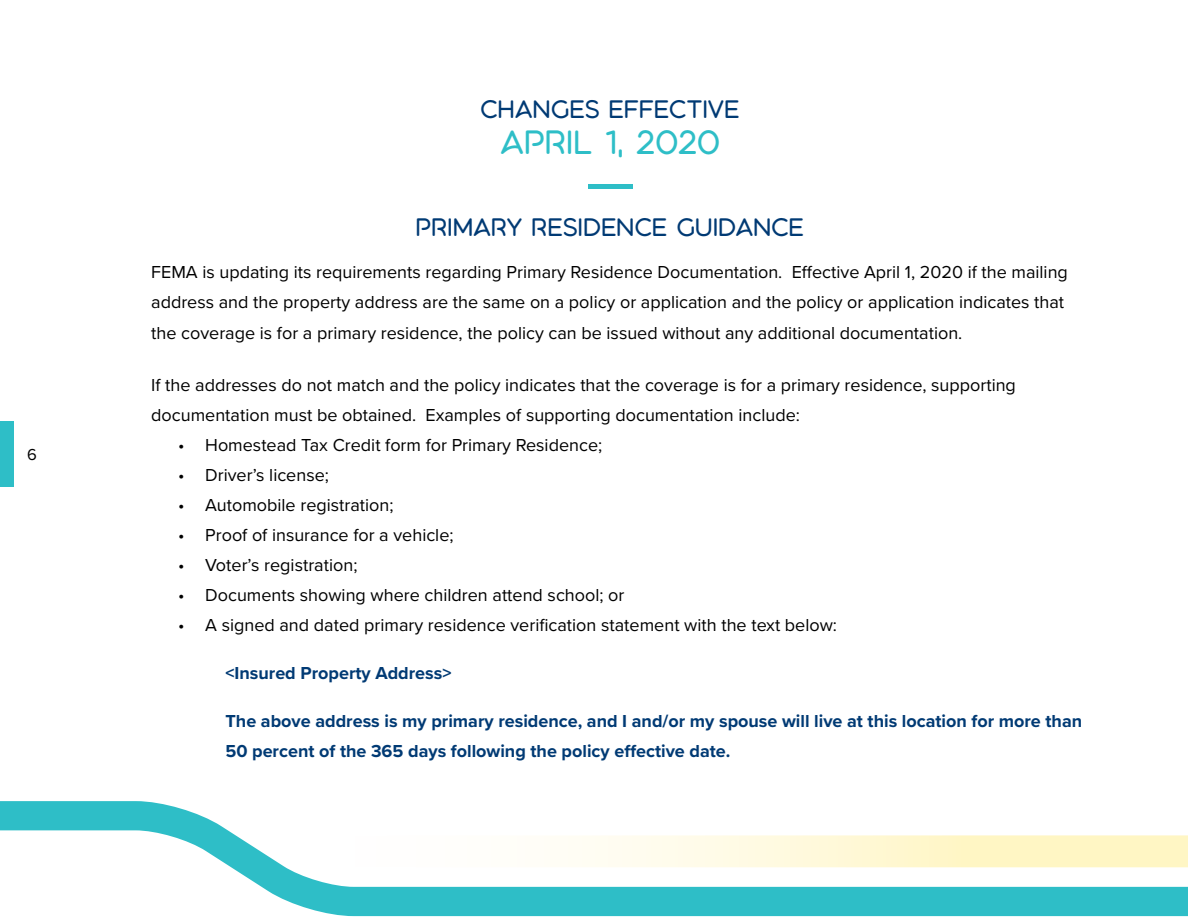
<style>
.page{position:relative;width:1188px;height:918px;background:#fff}
.page>*{position:absolute;margin:0;border:0;box-sizing:border-box;transform-origin:0 0}
.t1{font:30px "Aquatico";letter-spacing:.015em;color:#2ebec7}
.t2{font:22.5px "Aquatico";letter-spacing:.02em;color:#003a74}
.t3{font:18px/30px "Proxima Nova";color:#000}
.t4{font:700 18px/30px "Proxima Nova";color:#003a74}
.t5{font:16.5px "Proxima Nova";color:#000}
</style>
<div class="page">
<svg style="left:0;top:801px;width:1188px;height:116px"></svg>
<hr style="left:588px;top:184px;width:44px;height:4px;background:#2ebec7">
<div style="left:280px;top:835px;width:908px;height:32px;background:linear-gradient(to right,#fff,#fff5bb)"></div>
<div style="left:0;top:422px;width:14px;height:65px;background:#2ebec7"></div>
<p class="t5" style="left:27px;top:442px;width:11px">6</p>
<p class="t2" style="left:481px;top:98px;width:261px">CHANGES EFFECTIVE</p>
<h1 class="t1" style="left:500px;top:127px;width:221px">APRIL 1, 2020</h1>
<p class="t2" style="left:416px;top:215px;width:389px">PRIMARY RESIDENCE GUIDANCE</p>
<p class="t3" style="left:151px;top:257px;width:918px">FEMA is updating its requirements regarding Primary Residence Documentation. Effective April 1, 2020 if the mailing address and the property address are the same on a policy or application and the policy or application indicates that the coverage is for a primary residence, the policy can be issued without any additional documentation.</p>
<p class="t3" style="left:151px;top:369px;width:866px">If the addresses do not match and the policy indicates that the coverage is for a primary residence, supporting documentation must be obtained. Examples of supporting documentation include:</p>
<p class="t3" style="left:178px;top:429px;width:426px">• Homestead Tax Credit form for Primary Residence;</p>
<p class="t3" style="left:178px;top:459px;width:152px">• Driver’s license;</p>
<p class="t3" style="left:178px;top:489px;width:217px">• Automobile registration;</p>
<p class="t3" style="left:178px;top:519px;width:277px">• Proof of insurance for a vehicle;</p>
<p class="t3" style="left:178px;top:549px;width:181px">• Voter’s registration;</p>
<p class="t3" style="left:178px;top:579px;width:448px">• Documents showing where children attend school; or</p>
<p class="t3" style="left:178px;top:609px;width:660px">• A signed and dated primary residence verification statement with the text below:</p>
<p class="t4" style="left:225px;top:658px;width:228px">&lt;Insured Property Address&gt;</p>
<p class="t4" style="left:225px;top:706px;width:858px">The above address is my primary residence, and I and/or my spouse will live at this location for more than<br>50 percent of the 365 days following the policy effective date.</p>
</div>
